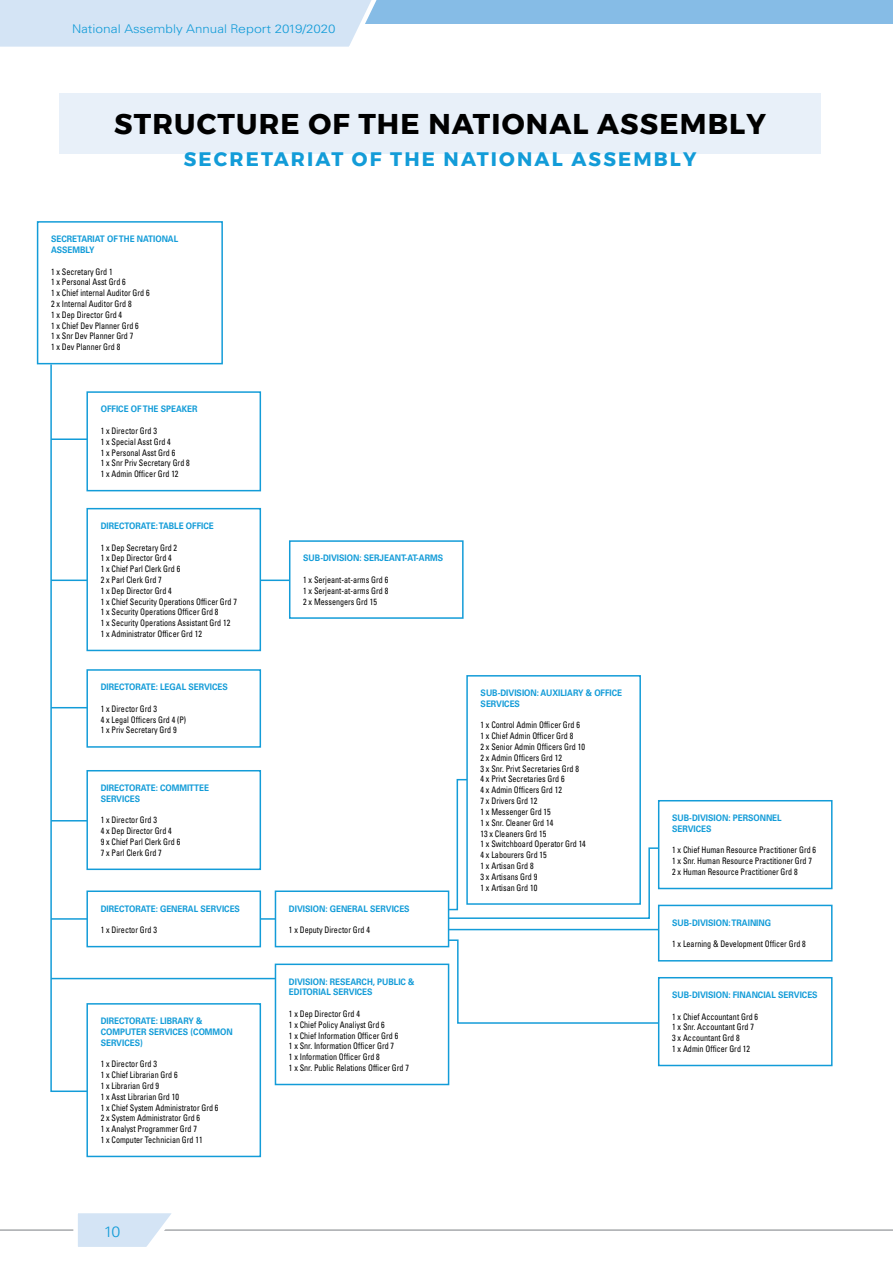
<style>
.page{position:relative;width:893px;height:1263px;background:#fff}
.page>*{position:absolute;margin:0;border:0;box-sizing:border-box;transform-origin:0 0}
.t1{font:700 28.5px "Montserrat";letter-spacing:.04em;color:#000}
.t2{font:700 19.5px "Montserrat";letter-spacing:.11em;color:#139cd8}
.t3{font:300 15px "Univers";color:#139cd8;scale:1.07 1}
.t4{font:300 12px "Univers";color:#139cd8;scale:1.07 1}
.t5{font:condensed 9px/10.8px "Univers";color:#000;scale:.9 1}
.t6{font:700 9px/10.8px "Univers";color:#139cd8;scale:.9 1}
</style>
<div class="page">
<hr style="left:0;top:1229px;width:893px;height:2px;background:#a7a9ac">
<div style="left:0;top:0;width:893px;height:23px;background:#86bce6"></div>
<svg style="left:0;top:0;width:386px;height:47px;background:#d4e4f5"></svg>
<svg style="left:71px;top:1213px;width:114px;height:34px"></svg>
<div style="left:60px;top:94px;width:761px;height:60px;background:#e8f0f9"></div>
<svg style="left:421px;top:939px;width:245px;height:85px"></svg>
<hr style="left:443px;top:929px;width:222px;height:1px;background:#139cd8">
<svg style="left:449px;top:778px;width:217px;height:142px"></svg>
<svg style="left:50px;top:364px;width:69px;height:728px"></svg>
<hr style="left:51px;top:918px;width:360px;height:2px;background:#139cd8">
<hr style="left:51px;top:978px;width:366px;height:1px;background:#139cd8">
<hr style="left:51px;top:820px;width:123px;height:1px;background:#139cd8">
<hr style="left:51px;top:707px;width:123px;height:1px;background:#139cd8">
<hr style="left:51px;top:579px;width:315px;height:2px;background:#139cd8">
<hr style="left:51px;top:438px;width:196px;height:2px;background:#139cd8">
<div style="left:37px;top:221px;width:186px;height:143px;border:2px solid #139cd8"></div>
<div style="left:87px;top:392px;width:173px;height:99px;background:#fff"></div>
<div style="left:86px;top:391px;width:175px;height:100px;border:2px solid #139cd8"></div>
<div style="left:87px;top:771px;width:173px;height:98px;background:#fff"></div>
<div style="left:86px;top:770px;width:175px;height:100px;border:2px solid #139cd8"></div>
<div style="left:87px;top:509px;width:173px;height:141px;background:#fff"></div>
<div style="left:86px;top:508px;width:175px;height:143px;border:2px solid #139cd8"></div>
<div style="left:87px;top:670px;width:173px;height:77px;background:#fff"></div>
<div style="left:86px;top:669px;width:175px;height:79px;border:2px solid #139cd8"></div>
<div style="left:87px;top:1004px;width:173px;height:152px;background:#fff"></div>
<div style="left:86px;top:1003px;width:175px;height:154px;border:2px solid #139cd8"></div>
<div style="left:275px;top:964px;width:174px;height:120px;background:#fff"></div>
<div style="left:275px;top:963px;width:174px;height:122px;border:2px solid #139cd8"></div>
<div style="left:467px;top:676px;width:173px;height:228px;background:#fff"></div>
<div style="left:466px;top:675px;width:175px;height:230px;border:2px solid #139cd8"></div>
<div style="left:290px;top:541px;width:173px;height:77px;background:#fff"></div>
<div style="left:289px;top:540px;width:175px;height:79px;border:2px solid #139cd8"></div>
<div style="left:659px;top:801px;width:173px;height:87px;background:#fff"></div>
<div style="left:658px;top:800px;width:174px;height:89px;border:2px solid #139cd8"></div>
<div style="left:659px;top:905px;width:173px;height:56px;background:#fff"></div>
<div style="left:658px;top:905px;width:174px;height:56px;border:2px solid #139cd8"></div>
<div style="left:659px;top:978px;width:173px;height:87px;background:#fff"></div>
<div style="left:658px;top:977px;width:174px;height:89px;border:2px solid #139cd8"></div>
<div style="left:87px;top:891px;width:173px;height:56px;background:#fff"></div>
<div style="left:86px;top:890px;width:175px;height:57px;border:2px solid #139cd8"></div>
<div style="left:275px;top:891px;width:174px;height:56px;background:#fff"></div>
<div style="left:275px;top:890px;width:174px;height:57px;border:2px solid #139cd8"></div>
<h3 class="t4" style="left:72px;top:21px;width:248px">National Assembly Annual Report 2019/2020</h3>
<h1 class="t1" style="left:114px;top:101px;width:653px">STRUCTURE OF THE NATIONAL ASSEMBLY</h1>
<h2 class="t2" style="left:184px;top:144px;width:514px">SECRETARIAT OF THE NATIONAL ASSEMBLY</h2>
<p class="t6" style="left:51px;top:234px;width:143px">SECRETARIAT OF THE NATIONAL<br>ASSEMBLY</p>
<p class="t5" style="left:51px;top:266px;width:111px">1 x Secretary Grd 1<br>1 x Personal Asst Grd 6<br>1 x Chief internal Auditor Grd 6<br>2 x Internal Auditor Grd 8<br>1 x Dep Director Grd 4<br>1 x Chief Dev Planner Grd 6<br>1 x Snr Dev Planner Grd 7<br>1 x Dev Planner Grd 8</p>
<p class="t6" style="left:101px;top:404px;width:109px">OFFICE OF THE SPEAKER</p>
<p class="t5" style="left:101px;top:425px;width:100px">1 x Director Grd 3<br>1 x Special Asst Grd 4<br>1 x Personal Asst Grd 6<br>1 x Snr Priv Secretary Grd 8<br>1 x Admin Officer Grd 12</p>
<p class="t6" style="left:101px;top:520px;width:127px">DIRECTORATE: TABLE OFFICE</p>
<p class="t5" style="left:101px;top:542px;width:153px">1 x Dep Secretary Grd 2<br>1 x Dep Director Grd 4<br>1 x Chief Parl Clerk Grd 6<br>2 x Parl Clerk Grd 7<br>1 x Dep Director Grd 4<br>1 x Chief Security Operations Officer Grd 7<br>1 x Security Operations Officer Grd 8<br>1 x Security Operations Assistant Grd 12<br>1 x Administrator Officer Grd 12</p>
<p class="t6" style="left:101px;top:682px;width:143px">DIRECTORATE: LEGAL SERVICES</p>
<p class="t5" style="left:101px;top:703px;width:96px">1 x Director Grd 3<br>4 x Legal Officers Grd 4 (P)<br>1 x Priv Secretary Grd 9</p>
<p class="t6" style="left:101px;top:782px;width:122px">DIRECTORATE: COMMITTEE<br>SERVICES</p>
<p class="t5" style="left:101px;top:815px;width:90px">1 x Director Grd 3<br>4 x Dep Director Grd 4<br>9 x Chief Parl Clerk Grd 6<br>7 x Parl Clerk Grd 7</p>
<p class="t6" style="left:101px;top:903px;width:156px">DIRECTORATE: GENERAL SERVICES</p>
<p class="t5" style="left:101px;top:924px;width:64px">1 x Director Grd 3</p>
<p class="t6" style="left:101px;top:1015px;width:148px">DIRECTORATE: LIBRARY &amp;<br>COMPUTER SERVICES (COMMON<br>SERVICES)</p>
<p class="t5" style="left:101px;top:1058px;width:132px">1 x Director Grd 3<br>1 x Chief Librarian Grd 6<br>1 x Librarian Grd 9<br>1 x Asst Librarian Grd 10<br>1 x Chief System Administrator Grd 6<br>2 x System Administrator Grd 6<br>1 x Analyst Programmer Grd 7<br>1 x Computer Technician Grd 11</p>
<h3 class="t3" style="left:104px;top:1222px;width:17px">10</h3>
<p class="t6" style="left:303px;top:553px;width:157px">SUB-DIVISION: SERJEANT-AT-ARMS</p>
<p class="t5" style="left:303px;top:574px;width:96px;text-align:justify">1 x Serjeant-at-arms Grd 6<br>1 x Serjeant-at-arms Grd 8<br>2 x Messengers Grd 15</p>
<p class="t6" style="left:289px;top:903px;width:136px">DIVISION: GENERAL SERVICES</p>
<p class="t5" style="left:289px;top:924px;width:91px">1 x Deputy Director Grd 4</p>
<p class="t6" style="left:289px;top:976px;width:141px">DIVISION: RESEARCH, PUBLIC &amp;<br>EDITORIAL SERVICES</p>
<p class="t5" style="left:289px;top:1008px;width:135px">1 x Dep Director Grd 4<br>1 x Chief Policy Analiyst Grd 6<br>1 x Chief Information Officer Grd 6<br>1 x Snr. Information Officer Grd 7<br>1 x Information Officer Grd 8<br>1 x Snr. Public Relations Officer Grd 7</p>
<p class="t6" style="left:481px;top:687px;width:159px">SUB-DIVISION: AUXILIARY &amp; OFFICE<br>SERVICES</p>
<p class="t5" style="left:481px;top:720px;width:118px">1 x Control Admin Officer Grd 6<br>1 x Chief Admin Officer Grd 8<br>2 x Senior Admin Officers Grd 10<br>2 x Admin Officers Grd 12<br>3 x Snr. Privt Secretaries Grd 8<br>4 x Privt Secretaries Grd 6<br>4 x Admin Officers Grd 12<br>7 x Drivers Grd 12<br>1 x Messenger Grd 15<br>1 x Snr. Cleaner Grd 14<br>13 x Cleaners Grd 15<br>1 x Switchboard Operator Grd 14<br>4 x Labourers Grd 15<br>1 x Artisan Grd 8<br>3 x Artisans Grd 9<br>1 x Artisan Grd 10</p>
<p class="t6" style="left:672px;top:812px;width:123px">SUB-DIVISION: PERSONNEL<br>SERVICES</p>
<p class="t5" style="left:672px;top:845px;width:161px">1 x Chief Human Resource Practitioner Grd 6<br>1 x Snr. Human Resource Practitioner Grd 7<br>2 x Human Resource Practitioner Grd 8</p>
<p class="t6" style="left:672px;top:917px;width:111px">SUB-DIVISION: TRAINING</p>
<p class="t5" style="left:672px;top:938px;width:150px">1 x Learning &amp; Development Officer Grd 8</p>
<p class="t6" style="left:672px;top:989px;width:163px">SUB-DIVISION: FINANCIAL SERVICES</p>
<p class="t5" style="left:672px;top:1011px;width:97px">1 x Chief Accountant Grd 6<br>1 x Snr. Accountant Grd 7<br>3 x Accountant Grd 8<br>1 x Admin Officer Grd 12</p>
</div>
